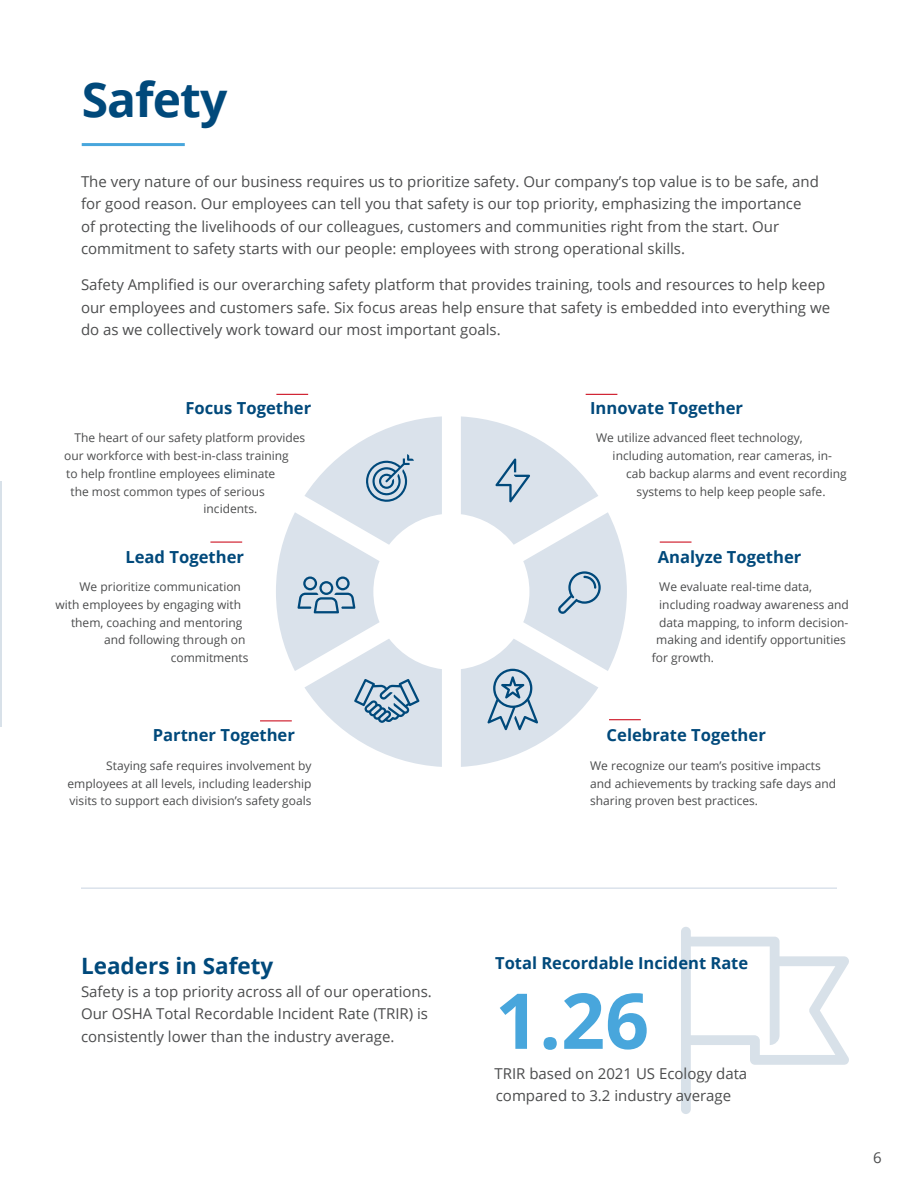
<style>
.page{position:relative;width:918px;height:1188px;background:#fff}
.page>*{position:absolute;margin:0;border:0;box-sizing:border-box;transform-origin:0 0}
.t1{font:700 77.1px "Open Sans";color:#48a6dc}
.Pa1{font:700 48px "Open Sans";letter-spacing:-.02em;color:#00497b}
.t2{font:700 22.5px "Open Sans";color:#00497b}
.Pa1-2{font:700 16.65px "Open Sans";color:#00497b}
.t3{font:700 16.5px "Open Sans";color:#00497b}
.t4{font:15px/22.5px "Open Sans";color:#4b4c4d}
.Pa1-3{font:12px/17.9px "Open Sans";color:#4b4c4d;text-align:justify}
</style>
<div class="page">
<hr style="left:0;top:482px;width:2px;height:245px;background:#d8e1e9">
<svg style="left:681px;top:927px;width:168px;height:187px"></svg>
<hr style="left:82px;top:143px;width:103px;height:3px;background:#48a6dc">
<hr style="left:81px;top:887px;width:756px;height:2px;background:#dae2eb">
<svg style="left:276px;top:416px;width:351px;height:351px"></svg>
<svg style="left:365px;top:454px;width:49px;height:48px;background:#a2bbce"></svg>
<svg style="left:495px;top:458px;width:35px;height:44px;background:#b4c7d7"></svg>
<svg style="left:558px;top:571px;width:43px;height:43px;background:#b1c5d5"></svg>
<svg style="left:487px;top:669px;width:51px;height:61px;background:#a6bdd0"></svg>
<svg style="left:354px;top:679px;width:65px;height:44px;background:#9db7cb"></svg>
<svg style="left:297px;top:577px;width:58px;height:36px;background:#9db7cb"></svg>
<hr style="left:276px;top:394px;width:32px;height:1px;background:#d0202f">
<hr style="left:586px;top:394px;width:31px;height:1px;background:#d0202f">
<hr style="left:210px;top:541px;width:32px;height:2px;background:#d0202f">
<hr style="left:660px;top:541px;width:32px;height:2px;background:#d0202f">
<hr style="left:260px;top:720px;width:32px;height:1px;background:#d0202f">
<hr style="left:609px;top:719px;width:32px;height:1px;background:#d0202f">
<p class="Pa1" style="left:82px;top:66px;width:147px">Safety</p>
<p class="t4" style="left:81px;top:170px;width:739px">The very nature of our business requires us to prioritize safety. Our company’s top value is to be safe, and for good reason. Our employees can tell you that safety is our top priority, emphasizing the importance of protecting the livelihoods of our colleagues, customers and communities right from the start. Our commitment to safety starts with our people: employees with strong operational skills.</p>
<p class="t4" style="left:81px;top:273px;width:751px">Safety Amplified is our overarching safety platform that provides training, tools and resources to help keep our employees and customers safe. Six focus areas help ensure that safety is embedded into everything we do as we collectively work toward our most important goals.</p>
<p class="Pa1-2" style="left:185px;top:396px;width:127px">Focus Together</p>
<p class="Pa1-3" style="left:75px;top:429px;width:232px">The heart of our safety platform provides</p>
<p class="Pa1-3" style="left:64px;top:447px;width:226px">our workforce with best-in-class training</p>
<p class="Pa1-3" style="left:66px;top:464px;width:211px">to help frontline employees eliminate</p>
<p class="Pa1-3" style="left:71px;top:482px;width:196px">the most common types of serious</p>
<p class="Pa1-3" style="left:204px;top:500px;width:55px">incidents.</p>
<p class="Pa1-2" style="left:125px;top:545px;width:120px">Lead Together</p>
<p class="Pa1-3" style="left:80px;top:577px;width:163px">We prioritize communication</p>
<p class="Pa1-3" style="left:56px;top:595px;width:187px">with employees by engaging with</p>
<p class="Pa1-3" style="left:71px;top:613px;width:173px">them, coaching and mentoring</p>
<p class="Pa1-3" style="left:104px;top:631px;width:143px">and following through on</p>
<p class="Pa1-3" style="left:171px;top:649px;width:79px">commitments</p>
<p class="Pa1-2" style="left:153px;top:724px;width:144px">Partner Together</p>
<p class="Pa1-3" style="left:68px;top:756px;width:245px;text-indent:39px">Staying safe requires involvement by employees at all levels, including leadership visits to support each division’s safety goals</p>
<p class="Pa1-2" style="left:590px;top:396px;width:154px">Innovate Together</p>
<p class="Pa1-3" style="left:596px;top:429px;width:208px">We utilize advanced fleet technology,</p>
<p class="Pa1-3" style="left:613px;top:447px;width:221px">including automation, rear cameras, in-</p>
<p class="Pa1-3" style="left:626px;top:464px;width:222px">cab backup alarms and event recording</p>
<p class="Pa1-3" style="left:637px;top:482px;width:190px">systems to help keep people safe.</p>
<p class="Pa1-2" style="left:658px;top:545px;width:145px">Analyze Together</p>
<p class="Pa1-3" style="left:659px;top:577px;width:154px">We evaluate real-time data,</p>
<p class="Pa1-3" style="left:659px;top:595px;width:191px">including roadway awareness and</p>
<p class="Pa1-3" style="left:659px;top:613px;width:191px">data mapping, to inform decision-</p>
<p class="Pa1-3" style="left:656px;top:631px;width:191px">making and identify opportunities</p>
<p class="Pa1-3" style="left:652px;top:649px;width:64px">for growth.</p>
<p class="Pa1-2" style="left:607px;top:724px;width:161px">Celebrate Together</p>
<p class="Pa1-3" style="left:590px;top:756px;width:248px;text-align:left">We recognize our team’s positive impacts and achievements by tracking safe days and sharing proven best practices.</p>
<p class="t2" style="left:81px;top:950px;width:194px">Leaders in Safety</p>
<p class="t4" style="left:81px;top:980px;width:352px">Safety is a top priority across all of our operations.<br>Our OSHA Total Recordable Incident Rate (TRIR) is consistently lower than the industry average.</p>
<p class="t3" style="left:495px;top:952px;width:255px">Total Recordable Incident Rate</p>
<p class="t1" style="left:495px;top:966px;width:155px">1.26</p>
<p class="t4" style="left:495px;top:1062px;width:254px">TRIR based on 2021 US Ecology data compared to 3.2 industry average</p>
<p class="t4" style="left:873px;top:1146px;width:10px">6</p>
</div>
